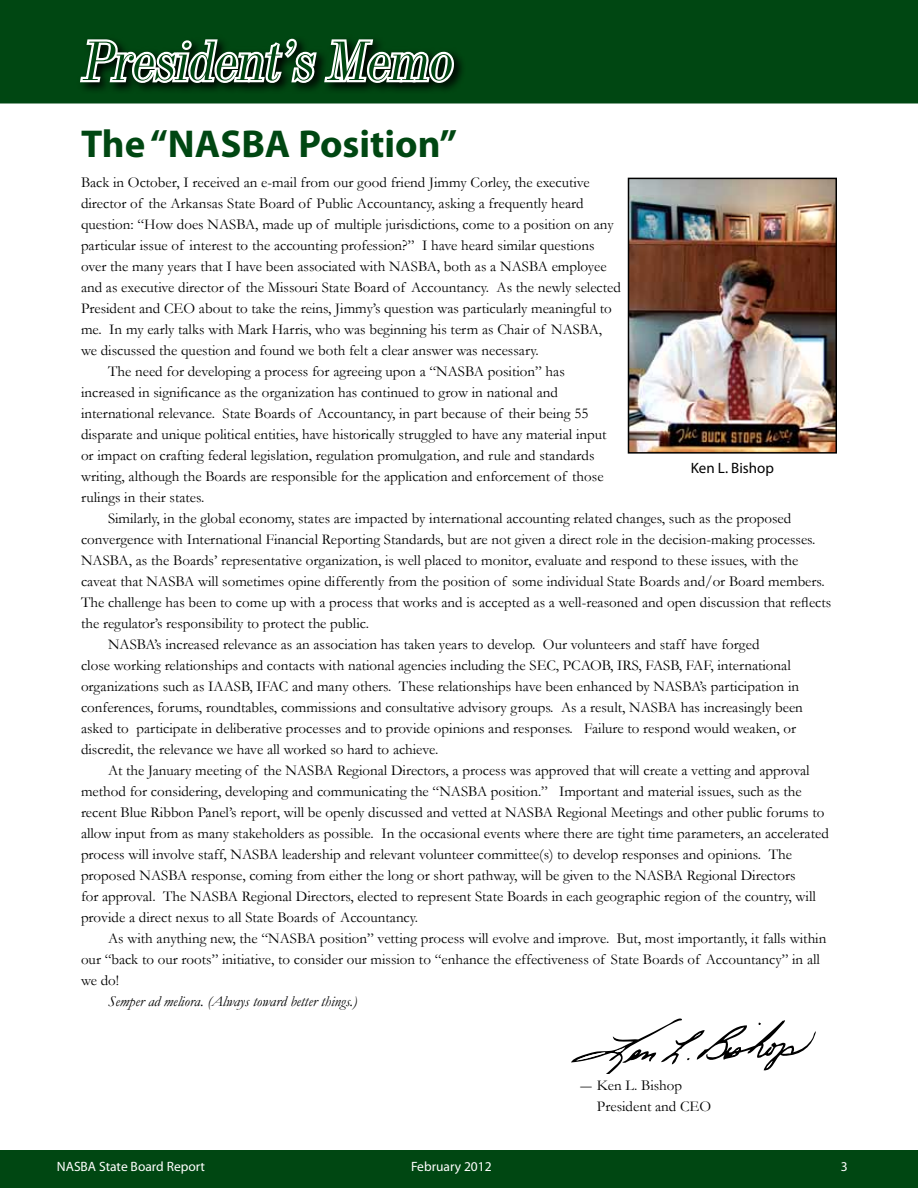
<style>
.page{position:relative;width:918px;height:1188px;background:#fff}
.page>*{position:absolute;margin:0;border:0;box-sizing:border-box;transform-origin:0 0}
.t1{font:italic 54px "Industrial 736 BT";color:#004712}
.t2{font:700 39px "Myriad Pro";color:#004712}
.t3{font:15px/21px "Garamond";color:#000}
.t4{font:italic 15px "Garamond";color:#000}
.t5{font:15px "Myriad Pro";color:#000}
.t6{font:13.5px "Myriad Pro";color:#fff}
</style>
<div class="page">
<div style="left:0;top:1150px;width:918px;height:38px;background:#004712"></div>
<img style="left:631px;top:181px;width:203px;height:270px">
<div style="left:628px;top:178px;width:209px;height:276px;border:2px solid #000"></div>
<div style="left:0;top:0;width:918px;height:104px;background:#004712"></div>
<svg style="left:457px;top:34px;width:9px;height:60px"></svg>
<svg style="left:77px;top:7px;width:380px;height:88px"></svg>
<svg style="left:571px;top:1018px;width:245px;height:55px"></svg>
<h1 class="t1" style="left:81px;top:27px;width:383px">President’sMemo</h1>
<h2 class="t2" style="left:81px;top:119px;width:378px">The “NASBA Position”</h2>
<p class="t3" style="left:81px;top:172px;width:510px">Back in October, I received an e-mail from our good friend Jimmy Corley, the executive</p>
<p class="t3" style="left:81px;top:193px;width:504px">director of the Arkansas State Board of Public Accountancy, asking a frequently heard</p>
<p class="t3" style="left:81px;top:214px;width:534px">question: “How does NASBA, made up of multiple jurisdictions, come to a position on any</p>
<p class="t3" style="left:81px;top:235px;width:515px">particular issue of interest to the accounting profession?” I have heard similar questions</p>
<p class="t3" style="left:81px;top:256px;width:527px">over the many years that I have been associated with NASBA, both as a NASBA employee</p>
<p class="t3" style="left:81px;top:277px;width:542px">and as executive director of the Missouri State Board of Accountancy. As the newly selected</p>
<p class="t3" style="left:81px;top:298px;width:532px">President and CEO about to take the reins, Jimmy’s question was particularly meaningful to</p>
<p class="t3" style="left:81px;top:319px;width:523px">me. In my early talks with Mark Harris, who was beginning his term as Chair of NASBA,</p>
<p class="t3" style="left:81px;top:340px;width:459px">we discussed the question and found we both felt a clear answer was necessary.</p>
<p class="t3" style="left:108px;top:361px;width:458px">The need for developing a process for agreeing upon a “NASBA position” has</p>
<p class="t3" style="left:81px;top:382px;width:479px">increased in significance as the organization has continued to grow in national and</p>
<p class="t3" style="left:81px;top:403px;width:509px">international relevance. State Boards of Accountancy, in part because of their being 55</p>
<p class="t3" style="left:81px;top:424px;width:527px">disparate and unique political entities, have historically struggled to have any material input</p>
<p class="t3" style="left:81px;top:445px;width:515px">or impact on crafting federal legislation, regulation promulgation, and rule and standards</p>
<p class="t3" style="left:81px;top:466px;width:524px">writing, although the Boards are responsible for the application and enforcement of those</p>
<p class="t3" style="left:81px;top:487px;width:125px">rulings in their states.</p>
<p class="t3" style="left:108px;top:508px;width:685px">Similarly, in the global economy, states are impacted by international accounting related changes, such as the proposed</p>
<p class="t3" style="left:81px;top:529px;width:736px">convergence with International Financial Reporting Standards, but are not given a direct role in the decision-making processes.</p>
<p class="t3" style="left:81px;top:550px;width:719px">NASBA, as the Boards’ representative organization, is well placed to monitor, evaluate and respond to these issues, with the</p>
<p class="t3" style="left:81px;top:571px;width:745px">caveat that NASBA will sometimes opine differently from the position of some individual State Boards and/or Board members.</p>
<p class="t3" style="left:81px;top:592px;width:752px">The challenge has been to come up with a process that works and is accepted as a well-reasoned and open discussion that reflects</p>
<p class="t3" style="left:81px;top:613px;width:289px">the regulator’s responsibility to protect the public.</p>
<p class="t3" style="left:108px;top:634px;width:653px">NASBA’s increased relevance as an association has taken years to develop. Our volunteers and staff have forged</p>
<p class="t3" style="left:81px;top:655px;width:711px">close working relationships and contacts with national agencies including the SEC, PCAOB, IRS, FASB, FAF, international</p>
<p class="t3" style="left:81px;top:676px;width:720px">organizations such as IAASB, IFAC and many others. These relationships have been enhanced by NASBA’s participation in</p>
<p class="t3" style="left:81px;top:697px;width:723px">conferences, forums, roundtables, commissions and consultative advisory groups. As a result, NASBA has increasingly been</p>
<p class="t3" style="left:81px;top:718px;width:717px">asked to participate in deliberative processes and to provide opinions and responses. Failure to respond would weaken, or</p>
<p class="t3" style="left:81px;top:739px;width:359px">discredit, the relevance we have all worked so hard to achieve.</p>
<p class="t3" style="left:108px;top:760px;width:703px">At the January meeting of the NASBA Regional Directors, a process was approved that will create a vetting and approval</p>
<p class="t3" style="left:81px;top:781px;width:722px">method for considering, developing and communicating the “NASBA position.” Important and material issues, such as the</p>
<p class="t3" style="left:81px;top:802px;width:745px">recent Blue Ribbon Panel’s report, will be openly discussed and vetted at NASBA Regional Meetings and other public forums to</p>
<p class="t3" style="left:81px;top:823px;width:749px">allow input from as many stakeholders as possible. In the occasional events where there are tight time parameters, an accelerated</p>
<p class="t3" style="left:81px;top:844px;width:713px">process will involve staff, NASBA leadership and relevant volunteer committee(s) to develop responses and opinions. The</p>
<p class="t3" style="left:81px;top:865px;width:716px">proposed NASBA response, coming from either the long or short pathway, will be given to the NASBA Regional Directors</p>
<p class="t3" style="left:81px;top:886px;width:736px">for approval. The NASBA Regional Directors, elected to represent State Boards in each geographic region of the country, will</p>
<p class="t3" style="left:81px;top:907px;width:339px">provide a direct nexus to all State Boards of Accountancy.</p>
<p class="t3" style="left:108px;top:928px;width:720px">As with anything new, the “NASBA position” vetting process will evolve and improve. But, most importantly, it falls within</p>
<p class="t3" style="left:81px;top:949px;width:741px">our “back to our roots” initiative, to consider our mission to “enhance the effectiveness of State Boards of Accountancy” in all</p>
<p class="t3" style="left:81px;top:970px;width:40px">we do!</p>
<p class="t4" style="left:108px;top:992px;width:251px">Semper ad meliora. (Always toward better things.)</p>
<p class="t5" style="left:691px;top:459px;width:85px">Ken L. Bishop</p>
<p class="t3" style="left:597px;top:1075px;width:116px;text-indent:-16px">― Ken L. Bishop<br>President and CEO</p>
<p class="t6" style="left:57px;top:1159px;width:150px">NASBA State Board Report</p>
<p class="t6" style="left:411px;top:1159px;width:82px">February 2012</p>
<p class="t6" style="left:841px;top:1159px;width:8px">3</p>
</div>
